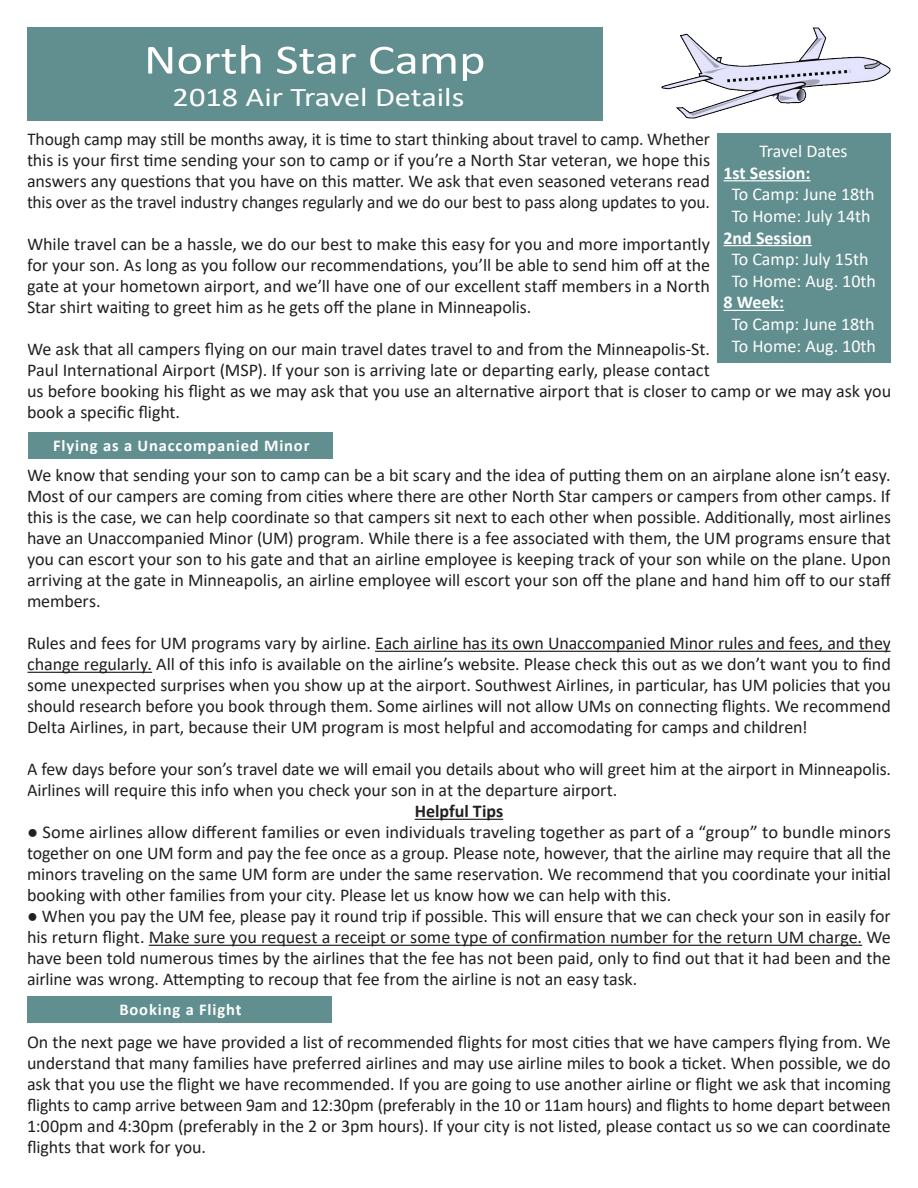
<style>
.page{position:relative;width:918px;height:1188px;background:#fff}
.page>*{position:absolute;margin:0;border:0;box-sizing:border-box;transform-origin:0 0}
.t1{font:42px "Calibri";color:#fff;scale:1.2 1}
.t2{font:27px "Calibri";color:#fff;scale:1.2 1}
.Hanging_indent{font:18px/21px "Calibri";letter-spacing:-.005em;color:#231f20;text-align:justify}
.t3{font:18px "Calibri";color:#fff}
.t4{font:700 18px "Calibri";color:#fff}
.Hanging_indent-2{font:700 18px "Calibri";color:#231f20}
.Hanging_indent-3{font:700 16.5px "Calibri";letter-spacing:.05em;color:#fff}
</style>
<div class="page">
<hr style="left:375px;top:651px;width:516px;height:1px;background:#231f20">
<hr style="left:27px;top:672px;width:125px;height:1px;background:#231f20">
<hr style="left:415px;top:819px;width:88px;height:1px;background:#231f20">
<hr style="left:149px;top:945px;width:713px;height:1px;background:#231f20">
<div style="left:28px;top:432px;width:305px;height:27px;background:#618e8f"></div>
<div style="left:27px;top:996px;width:305px;height:27px;background:#618e8f"></div>
<img style="left:662px;top:27px;width:229px;height:92px">
<div style="left:717px;top:133px;width:173px;height:229px;background:#618e8f"></div>
<hr style="left:724px;top:180px;width:87px;height:1px;background:#fff">
<hr style="left:724px;top:245px;width:88px;height:1px;background:#fff">
<hr style="left:724px;top:310px;width:60px;height:1px;background:#fff">
<div style="left:27px;top:27px;width:576px;height:94px;background:#618e8f"></div>
<p class="t1" style="left:144px;top:30px;width:286px">North Star Camp</p>
<p class="t2" style="left:173px;top:78px;width:245px">2018 Air Travel Details</p>
<p class="Hanging_indent" style="left:27px;top:128px;width:685px">Though camp may still be months away, it is time to start thinking about travel to camp. Whether this is your first time sending your son to camp or if you’re a North Star veteran, we hope this answers any questions that you have on this matter. We ask that even seasoned veterans read this over as the travel industry changes regularly and we do our best to pass along updates to you.</p>
<p class="Hanging_indent" style="left:27px;top:233px;width:685px">While travel can be a hassle, we do our best to make this easy for you and more importantly for your son. As long as you follow our recommendations, you’ll be able to send him off at the gate at your hometown airport, and we’ll have one of our excellent staff members in a North Star shirt waiting to greet him as he gets off the plane in Minneapolis.</p>
<p class="Hanging_indent" style="left:27px;top:338px;width:866px;text-align:left">We ask that all campers flying on our main travel dates travel to and from the Minneapolis-St.<br>Paul International Airport (MSP). If your son is arriving late or departing early, please contact<br>us before booking his flight as we may ask that you use an alternative airport that is closer to camp or we may ask you book a specific flight.</p>
<p class="t3" style="left:759px;top:139px;width:90px">Travel Dates</p>
<p class="t4" style="left:724px;top:160px;width:89px">1st Session:</p>
<p class="t3" style="left:732px;top:182px;width:145px">To Camp: June 18th</p>
<p class="t3" style="left:732px;top:204px;width:140px">To Home: July 14th</p>
<p class="t4" style="left:724px;top:225px;width:90px">2nd Session</p>
<p class="t3" style="left:732px;top:247px;width:138px">To Camp: July 15th</p>
<p class="t3" style="left:732px;top:268px;width:146px">To Home: Aug. 10th</p>
<p class="t4" style="left:724px;top:290px;width:62px">8 Week:</p>
<p class="t3" style="left:732px;top:312px;width:145px">To Camp: June 18th</p>
<p class="t3" style="left:732px;top:333px;width:146px">To Home: Aug. 10th</p>
<p class="Hanging_indent-3" style="left:53px;top:434px;width:258px">Flying as a Unaccompanied Minor</p>
<p class="Hanging_indent" style="left:27px;top:464px;width:866px">We know that sending your son to camp can be a bit scary and the idea of putting them on an airplane alone isn’t easy.<br>Most of our campers are coming from cities where there are other North Star campers or campers from other camps. If this is the case, we can help coordinate so that campers sit next to each other when possible. Additionally, most airlines have an Unaccompanied Minor (UM) program. While there is a fee associated with them, the UM programs ensure that you can escort your son to his gate and that an airline employee is keeping track of your son while on the plane. Upon arriving at the gate in Minneapolis, an airline employee will escort your son off the plane and hand him off to our staff members.</p>
<p class="Hanging_indent" style="left:27px;top:632px;width:866px">Rules and fees for UM programs vary by airline. Each airline has its own Unaccompanied Minor rules and fees, and they change regularly. All of this info is available on the airline’s website. Please check this out as we don’t want you to find some unexpected surprises when you show up at the airport. Southwest Airlines, in particular, has UM policies that you should research before you book through them. Some airlines will not allow UMs on connecting flights. We recommend Delta Airlines, in part, because their UM program is most helpful and accomodating for camps and children!</p>
<p class="Hanging_indent" style="left:27px;top:758px;width:866px">A few days before your son’s travel date we will email you details about who will greet him at the airport in Minneapolis.<br>Airlines will require this info when you check your son in at the departure airport.</p>
<p class="Hanging_indent-2" style="left:415px;top:799px;width:90px">Helpful Tips</p>
<p class="Hanging_indent" style="left:27px;top:821px;width:866px">● Some airlines allow different families or even individuals traveling together as part of a “group” to bundle minors together on one UM form and pay the fee once as a group. Please note, however, that the airline may require that all the minors traveling on the same UM form are under the same reservation. We recommend that you coordinate your initial booking with other families from your city. Please let us know how we can help with this.</p>
<p class="Hanging_indent" style="left:27px;top:905px;width:866px">● When you pay the UM fee, please pay it round trip if possible. This will ensure that we can check your son in easily for his return flight. Make sure you request a receipt or some type of confirmation number for the return UM charge. We have been told numerous times by the airlines that the fee has not been paid, only to find out that it had been and the airline was wrong. Attempting to recoup that fee from the airline is not an easy task.</p>
<p class="Hanging_indent-3" style="left:119px;top:998px;width:124px">Booking a Flight</p>
<p class="Hanging_indent" style="left:27px;top:1031px;width:866px">On the next page we have provided a list of recommended flights for most cities that we have campers flying from. We understand that many families have preferred airlines and may use airline miles to book a ticket. When possible, we do ask that you use the flight we have recommended. If you are going to use another airline or flight we ask that incoming flights to camp arrive between 9am and 12:30pm (preferably in the 10 or 11am hours) and flights to home depart between 1:00pm and 4:30pm (preferably in the 2 or 3pm hours). If your city is not listed, please contact us so we can coordinate flights that work for you.</p>
</div>
